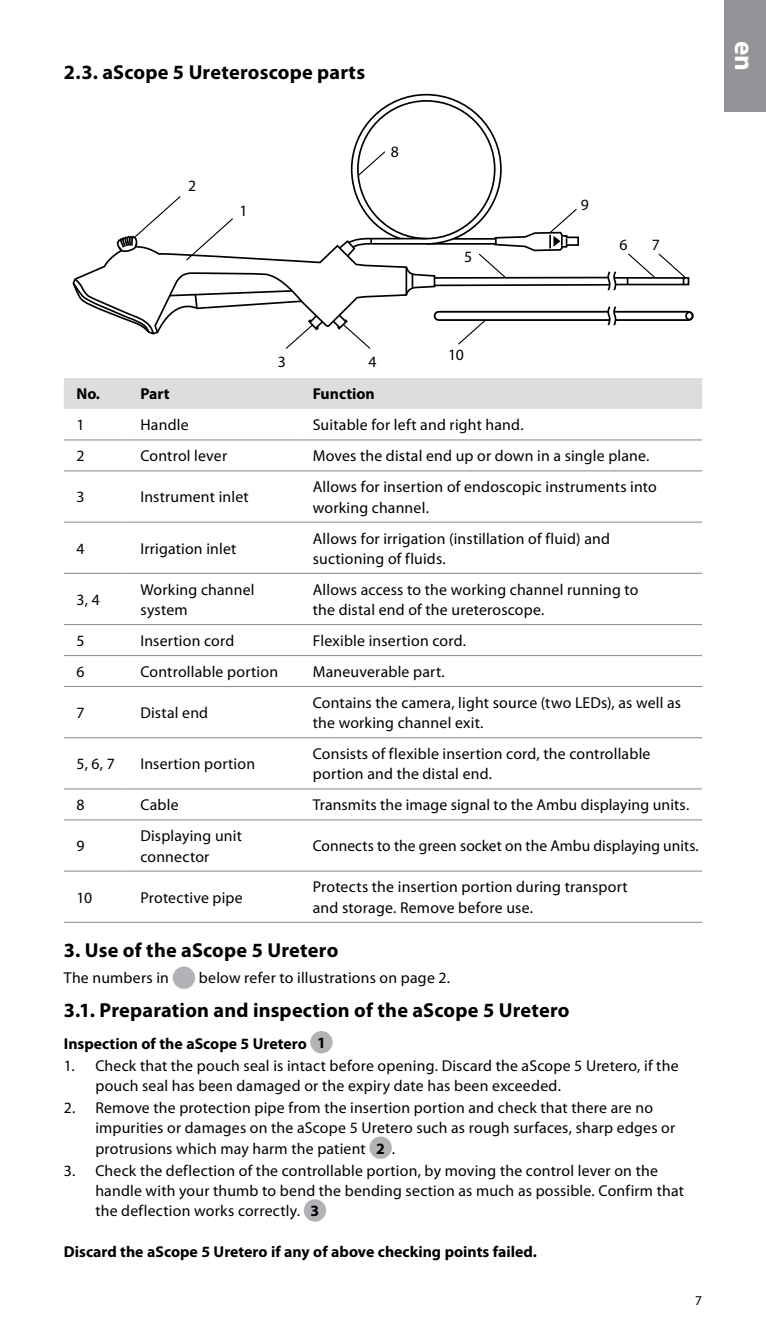
<style>
.page{position:relative;width:766px;height:1340px;background:#fff}
.page>*{position:absolute;margin:0;border:0;box-sizing:border-box;transform-origin:0 0}
.t1{font:700 27px "Myriad Pro";color:#fff}
.t2{font:700 20.25px "Myriad Pro";letter-spacing:.01em;color:#000}
.t3{font:15.75px/20.2px "Myriad Pro";letter-spacing:.01em;color:#000}
.t4{font:700 15.75px "Myriad Pro";color:#000}
.t5{font:13.5px "Myriad Pro";color:#000}
.s1{font-weight:700}
</style>
<div class="page">
<div style="left:724px;top:0;width:41px;height:112px;background:#939498"></div>
<svg style="left:579px;top:311px;width:109px;height:10px"></svg>
<div style="left:438px;top:313px;width:250px;height:6px;background:#fff"></div>
<hr style="left:434px;top:277px;width:174px;height:2px;background:#000">
<hr style="left:434px;top:284px;width:175px;height:2px;background:#000">
<div style="left:682px;top:277px;width:7px;height:8px;border:2px solid #000"></div>
<svg style="left:606px;top:306px;width:11px;height:20px"></svg>
<div style="left:685px;top:311px;width:8px;height:9px;border:2px solid #000;border-radius:50%"></div>
<svg style="left:606px;top:253px;width:80px;height:38px"></svg>
<svg style="left:72px;top:93px;width:507px;height:256px"></svg>
<div style="left:64px;top:378px;width:638px;height:31px;background:#dcddde"></div>
<hr style="left:64px;top:439px;width:64px;height:1px;background:#939498">
<hr style="left:128px;top:439px;width:172px;height:1px;background:#939498">
<hr style="left:300px;top:439px;width:402px;height:1px;background:#939498">
<hr style="left:64px;top:470px;width:64px;height:1px;background:#939498">
<hr style="left:128px;top:470px;width:172px;height:1px;background:#939498">
<hr style="left:300px;top:470px;width:402px;height:1px;background:#939498">
<hr style="left:64px;top:521px;width:64px;height:1px;background:#939498">
<hr style="left:128px;top:521px;width:172px;height:1px;background:#939498">
<hr style="left:300px;top:521px;width:402px;height:1px;background:#939498">
<hr style="left:64px;top:573px;width:64px;height:1px;background:#939498">
<hr style="left:128px;top:573px;width:172px;height:1px;background:#939498">
<hr style="left:300px;top:573px;width:402px;height:1px;background:#939498">
<hr style="left:64px;top:624px;width:64px;height:1px;background:#939498">
<hr style="left:128px;top:624px;width:172px;height:1px;background:#939498">
<hr style="left:300px;top:624px;width:402px;height:1px;background:#939498">
<hr style="left:64px;top:655px;width:64px;height:1px;background:#939498">
<hr style="left:128px;top:655px;width:172px;height:1px;background:#939498">
<hr style="left:300px;top:655px;width:402px;height:1px;background:#939498">
<hr style="left:64px;top:686px;width:64px;height:1px;background:#939498">
<hr style="left:128px;top:686px;width:172px;height:1px;background:#939498">
<hr style="left:300px;top:686px;width:402px;height:1px;background:#939498">
<hr style="left:64px;top:737px;width:64px;height:1px;background:#939498">
<hr style="left:128px;top:737px;width:172px;height:1px;background:#939498">
<hr style="left:300px;top:737px;width:402px;height:1px;background:#939498">
<hr style="left:64px;top:788px;width:64px;height:1px;background:#939498">
<hr style="left:128px;top:788px;width:172px;height:1px;background:#939498">
<hr style="left:300px;top:788px;width:402px;height:1px;background:#939498">
<hr style="left:64px;top:819px;width:64px;height:1px;background:#939498">
<hr style="left:128px;top:819px;width:172px;height:1px;background:#939498">
<hr style="left:300px;top:819px;width:402px;height:1px;background:#939498">
<hr style="left:64px;top:870px;width:64px;height:1px;background:#939498">
<hr style="left:128px;top:870px;width:172px;height:1px;background:#939498">
<hr style="left:300px;top:870px;width:402px;height:1px;background:#939498">
<hr style="left:64px;top:921px;width:64px;height:1px;background:#939498">
<hr style="left:128px;top:921px;width:172px;height:1px;background:#939498">
<hr style="left:300px;top:921px;width:402px;height:1px;background:#939498">
<div style="left:173px;top:966px;width:22px;height:22px;background:#b1b3b6;border-radius:50%"></div>
<div style="left:310px;top:1031px;width:22px;height:22px;background:#b1b3b6;border-radius:50%"></div>
<div style="left:369px;top:1136px;width:22px;height:22px;background:#b1b3b6;border-radius:50%"></div>
<div style="left:304px;top:1199px;width:22px;height:22px;background:#b1b3b6;border-radius:50%"></div>
<p class="t2" style="left:64px;top:59px;width:303px">2.3. aScope 5 Ureteroscope parts</p>
<p class="t3" style="left:188px;top:175px;width:10px">2</p>
<p class="t3" style="left:239px;top:201px;width:10px">1</p>
<p class="t3" style="left:391px;top:142px;width:10px">8</p>
<p class="t3" style="left:464px;top:247px;width:10px">5</p>
<p class="t3" style="left:580px;top:195px;width:10px">9</p>
<p class="t3" style="left:619px;top:234px;width:10px">6</p>
<p class="t3" style="left:651px;top:234px;width:10px">7</p>
<h1 class="t1" style="left:761px;top:41px;width:32px;rotate:90deg">en</h1>
<p class="t3" style="left:277px;top:351px;width:10px">3</p>
<p class="t3" style="left:368px;top:351px;width:10px">4</p>
<p class="t3" style="left:448px;top:344px;width:17px">10</p>
<p class="t4" style="left:77px;top:384px;width:25px">No.</p>
<p class="t4" style="left:140px;top:384px;width:31px">Part</p>
<p class="t4" style="left:313px;top:384px;width:64px">Function</p>
<p class="t3" style="left:77px;top:415px;width:10px">1</p>
<p class="t3" style="left:140px;top:415px;width:50px">Handle</p>
<p class="t3" style="left:313px;top:415px;width:212px">Suitable for left and right hand.</p>
<p class="t3" style="left:77px;top:446px;width:10px">2</p>
<p class="t3" style="left:140px;top:446px;width:88px">Control lever</p>
<p class="t3" style="left:313px;top:446px;width:338px">Moves the distal end up or down in a single plane.</p>
<p class="t3" style="left:77px;top:487px;width:10px">3</p>
<p class="t3" style="left:140px;top:487px;width:110px">Instrument inlet</p>
<p class="t3" style="left:313px;top:477px;width:345px">Allows for insertion of endoscopic instruments into working channel.</p>
<p class="t3" style="left:77px;top:538px;width:10px">4</p>
<p class="t3" style="left:140px;top:538px;width:97px">Irrigation inlet</p>
<p class="t3" style="left:313px;top:528px;width:299px">Allows for irrigation (instillation of fluid) and suctioning of fluids.</p>
<p class="t3" style="left:77px;top:590px;width:25px">3, 4</p>
<p class="t3" style="left:140px;top:579px;width:116px">Working channel system</p>
<p class="t3" style="left:313px;top:579px;width:327px">Allows access to the working channel running to the distal end of the ureteroscope.</p>
<p class="t3" style="left:77px;top:631px;width:10px">5</p>
<p class="t3" style="left:140px;top:631px;width:95px">Insertion cord</p>
<p class="t3" style="left:313px;top:631px;width:155px">Flexible insertion cord.</p>
<p class="t3" style="left:77px;top:662px;width:10px">6</p>
<p class="t3" style="left:140px;top:662px;width:139px">Controllable portion</p>
<p class="t3" style="left:313px;top:662px;width:133px">Maneuverable part.</p>
<p class="t3" style="left:77px;top:703px;width:10px">7</p>
<p class="t3" style="left:140px;top:703px;width:69px">Distal end</p>
<p class="t3" style="left:313px;top:692px;width:370px">Contains the camera, light source (two LEDs), as well as the working channel exit.</p>
<p class="t3" style="left:77px;top:754px;width:40px">5, 6, 7</p>
<p class="t3" style="left:140px;top:754px;width:116px">Insertion portion</p>
<p class="t3" style="left:313px;top:744px;width:339px">Consists of flexible insertion cord, the controllable portion and the distal end.</p>
<p class="t3" style="left:77px;top:795px;width:10px">8</p>
<p class="t3" style="left:140px;top:795px;width:40px">Cable</p>
<p class="t3" style="left:313px;top:795px;width:378px">Transmits the image signal to the Ambu displaying units.</p>
<p class="t3" style="left:77px;top:836px;width:10px">9</p>
<p class="t3" style="left:140px;top:826px;width:103px">Displaying unit connector</p>
<p class="t3" style="left:313px;top:836px;width:387px">Connects to the green socket on the Ambu displaying units.</p>
<p class="t3" style="left:77px;top:887px;width:17px">10</p>
<p class="t3" style="left:140px;top:887px;width:104px">Protective pipe</p>
<p class="t3" style="left:313px;top:877px;width:316px">Protects the insertion portion during transport and storage. Remove before use.</p>
<p class="t2" style="left:64px;top:936px;width:276px">3. Use of the aScope 5 Uretero</p>
<p class="t3" style="left:64px;top:968px;width:107px">The numbers in</p>
<p class="t3" style="left:199px;top:968px;width:253px">below refer to illustrations on page 2.</p>
<p class="t2" style="left:64px;top:997px;width:507px">3.1. Preparation and inspection of the aScope 5 Uretero</p>
<p class="t4" style="left:64px;top:1033px;width:263px">Inspection of the aScope 5 Uretero 1</p>
<p class="t3" style="left:95px;top:1055px;width:584px;text-indent:-32px">1. Check that the pouch seal is intact before opening. Discard the aScope 5 Uretero, if the pouch seal has been damaged or the expiry date has been exceeded.</p>
<p class="t3" style="left:95px;top:1098px;width:581px;text-indent:-32px">2. Remove the protection pipe from the insertion portion and check that there are no impurities or damages on the aScope 5 Uretero such as rough surfaces, sharp edges or protrusions which may harm the patient <span class="s1">2</span> .</p>
<p class="t3" style="left:95px;top:1160px;width:590px;text-indent:-31px">3. Check the deflection of the controllable portion, by moving the control lever on the handle with your thumb to bend the bending section as much as possible. Confirm that the deflection works correctly. <span class="s1">3</span></p>
<p class="t4" style="left:64px;top:1241px;width:474px">Discard the aScope 5 Uretero if any of above checking points failed.</p>
<p class="t5" style="left:695px;top:1293px;width:8px">7</p>
</div>
